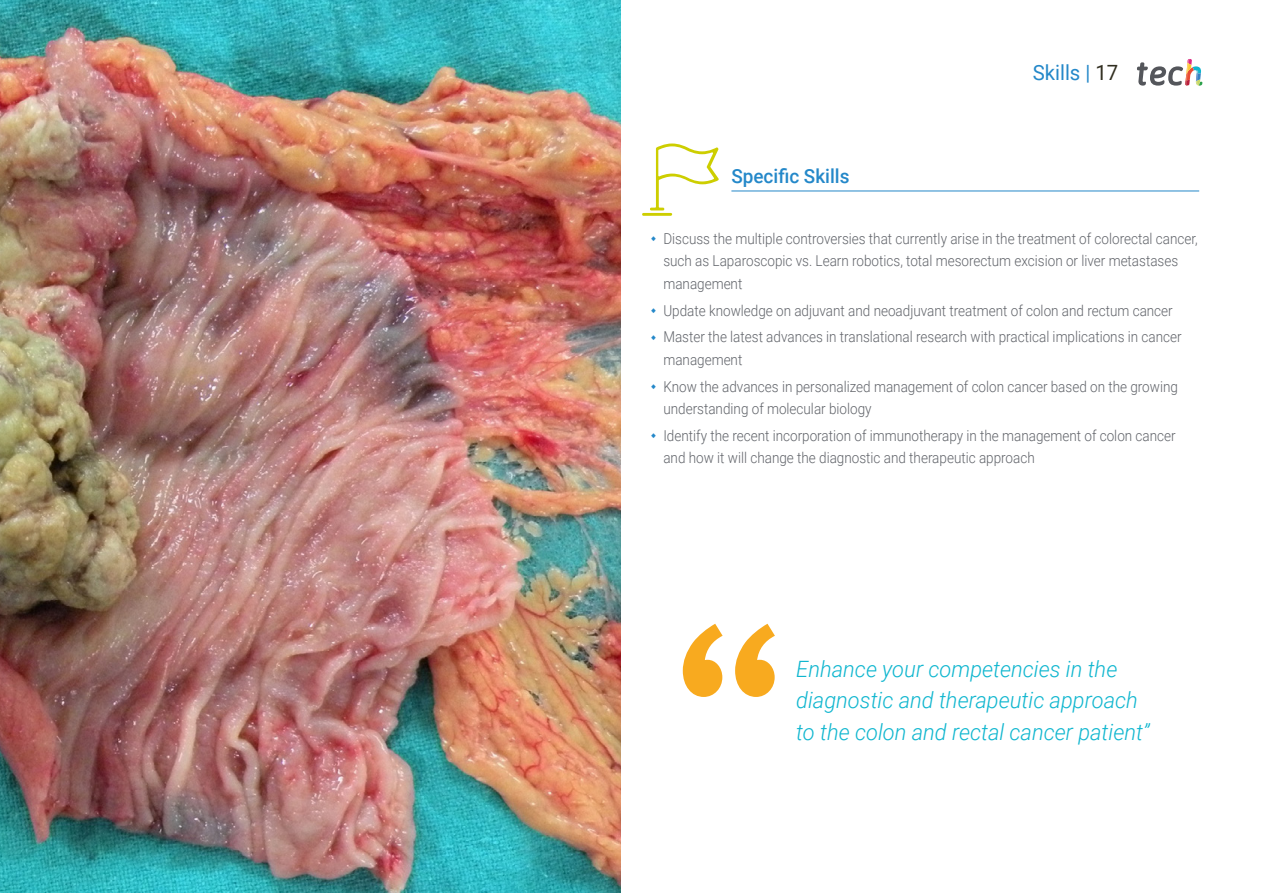
<style>
.page{position:relative;width:1263px;height:893px;background:#fff}
.page>*{position:absolute;margin:0;border:0;box-sizing:border-box;transform-origin:0 0}
.t1{font:italic 300 22.5px/31.5px "Roboto";color:#0fb6cf}
.t2{font:21px "Roboto";color:#2488c9}
.t3{font:500 19.5px "Roboto";color:#2488c9}
.t4{font:300 15px/26.7px "Roboto";color:#61646a;scale:.9 1}
.s1{color:#312e20}
</style>
<div class="page">
<img style="left:0;top:0;width:621px;height:893px">
<svg style="left:1137px;top:59px;width:65px;height:27px"></svg>
<hr style="left:642px;top:213px;width:30px;height:3px;background:#cdce00">
<svg style="left:650px;top:144px;width:69px;height:66px"></svg>
<svg style="left:683px;top:624px;width:92px;height:73px"></svg>
<hr style="left:731px;top:191px;width:468px;height:1px;background:#2488c9">
<h3 class="t3" style="left:731px;top:162px;width:120px">Specific Skills</h3>
<h2 class="t2" style="left:1033px;top:57px;width:87px">Skills | <span class="s1">17</span></h2>
<p class="t4" style="left:663px;top:227px;width:595px;line-height:22.5px">Discuss the multiple controversies that currently arise in the treatment of colorectal cancer, such as Laparoscopic vs. Learn robotics, total mesorectum excision or liver metastases management</p>
<p class="t4" style="left:663px;top:296px;width:577px">Update knowledge on adjuvant and neoadjuvant treatment of colon and rectum cancer<br>Master the latest advances in translational research with practical implications in cancer</p>
<p class="t4" style="left:663px;top:346px;width:573px">management<br>Know the advances in personalized management of colon cancer based on the growing</p>
<p class="t4" style="left:663px;top:395px;width:571px">understanding of molecular biology<br>Identify the recent incorporation of immunotherapy in the management of colon cancer</p>
<p class="t4" style="left:663px;top:444px;width:414px">and how it will change the diagnostic and therapeutic approach</p>
<h1 class="t1" style="left:796px;top:652px;width:355px">Enhance your competencies in the diagnostic and therapeutic approach to the colon and rectal cancer patient”</h1>
</div>
